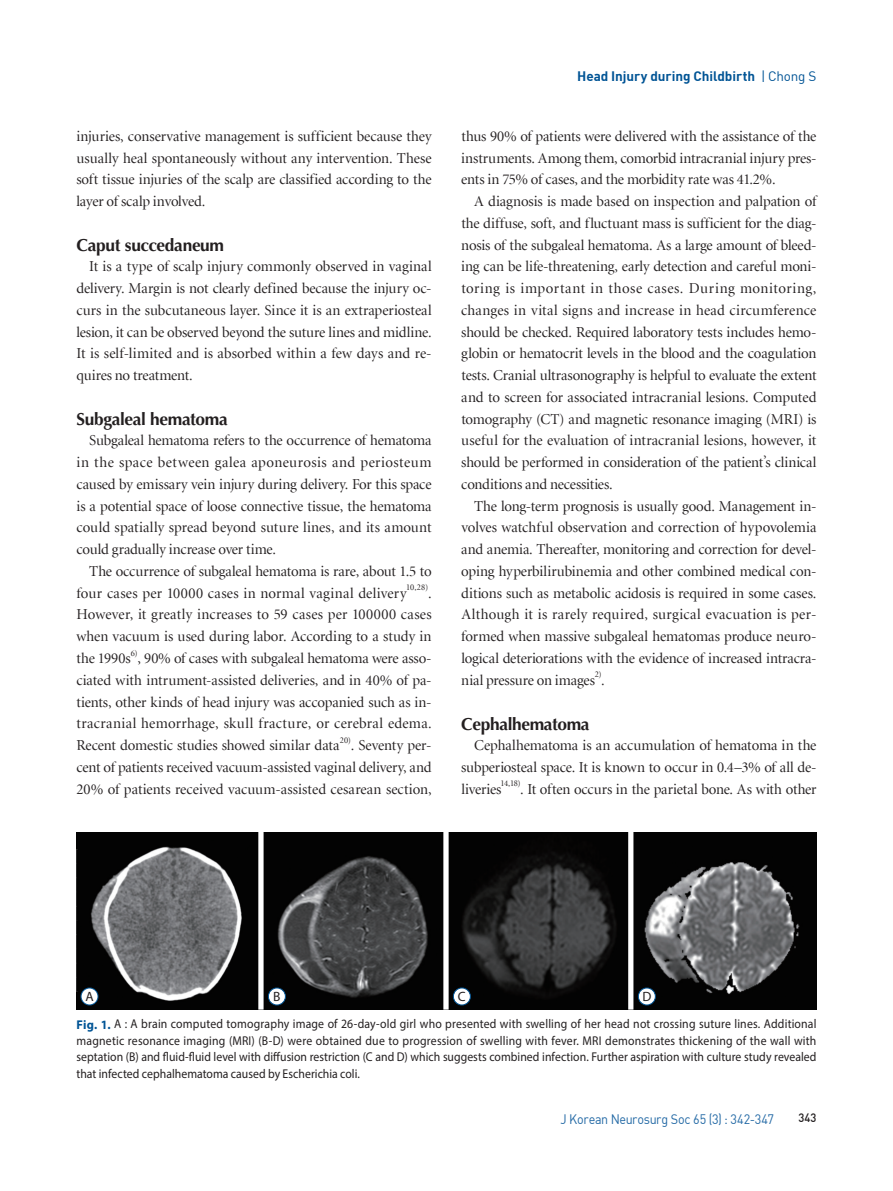
<style>
.page{position:relative;width:893px;height:1191px;background:#fff}
.page>*{position:absolute;margin:0;border:0;box-sizing:border-box;transform-origin:0 0}
.t1{font:700 17.25px "Optima";letter-spacing:-.015em;color:#231f20}
.t2{font:15px/21.8px "Minion LT Display";letter-spacing:-.005em;color:#231f20;text-align:justify}
.t3{font:700 13.5px "DIN";letter-spacing:-.005em;color:#005495}
.t4{font:13.5px "DIN";letter-spacing:-.02em;color:#2369a5;scale:.93 1}
.t5{font:13.5px "Myriad Pro";color:#231f20}
.t6{font:12.75px/16.5px "Myriad Pro";color:#231f20;text-align:justify;scale:.92 1}
.t7{font:12px "Dinmed";color:#231f20;scale:.93 1}
.t8{font:8.7px "Minion LT Display";letter-spacing:-.015em;color:#231f20}
.s1{font-weight:400}
.s2{font-weight:700;color:#005495}
</style>
<div class="page">
<img style="left:77px;top:832px;width:739px;height:177px">
<div style="left:81px;top:988px;width:17px;height:17px;background:#fff;border-radius:50%"></div>
<div style="left:81px;top:987px;width:17px;height:18px;border:1px solid #005495;border-radius:50%"></div>
<div style="left:258px;top:831px;width:6px;height:178px;background:#fff"></div>
<div style="left:443px;top:831px;width:6px;height:178px;background:#fff"></div>
<div style="left:628px;top:831px;width:5px;height:178px;background:#fff"></div>
<div style="left:268px;top:988px;width:17px;height:17px;background:#fff;border-radius:50%"></div>
<div style="left:268px;top:987px;width:18px;height:18px;border:1px solid #005495;border-radius:50%"></div>
<div style="left:453px;top:988px;width:17px;height:17px;background:#fff;border-radius:50%"></div>
<div style="left:453px;top:987px;width:18px;height:18px;border:1px solid #005495;border-radius:50%"></div>
<div style="left:638px;top:988px;width:17px;height:17px;background:#fff;border-radius:50%"></div>
<div style="left:638px;top:987px;width:18px;height:18px;border:1px solid #005495;border-radius:50%"></div>
<p class="t2" style="left:76px;top:126px;width:357px">injuries, conservative management is sufficient because they usually heal spontaneously without any intervention. These soft tissue injuries of the scalp are classified according to the layer of scalp involved.</p>
<p class="t1" style="left:76px;top:234px;width:149px">Caput succedaneum</p>
<p class="t2" style="left:76px;top:256px;width:357px;text-indent:13px">It is a type of scalp injury commonly observed in vaginal delivery. Margin is not clearly defined because the injury oc&shy;curs in the subcutaneous layer. Since it is an extraperiosteal lesion, it can be observed beyond the suture lines and midline.<br>It is self-limited and is absorbed within a few days and re&shy;quires no treatment.</p>
<p class="t1" style="left:76px;top:408px;width:153px">Subgaleal hematoma</p>
<p class="t2" style="left:76px;top:430px;width:357px;text-indent:13px">Subgaleal hematoma refers to the occurrence of hematoma in the space between galea aponeurosis and periosteum caused by emissary vein injury during delivery. For this space is a potential space of loose connective tissue, the hematoma could spatially spread beyond suture lines, and its amount could gradually increase over time.</p>
<p class="t2" style="left:77px;top:561px;width:357px;text-indent:13px">The occurrence of subgaleal hematoma is rare, about 1.5 to four cases per 10000 cases in normal vaginal delivery</p>
<p class="t8" style="left:406px;top:583px;width:24px">10,28)</p>
<p class="t2" style="left:76px;top:582px;width:357px;text-indent:352px">.<br>However, it greatly increases to 59 cases per 100000 cases when vacuum is used during labor. According to a study in the 1990s</p>
<p class="t8" style="left:131px;top:648px;width:9px">6)</p>
<p class="t2" style="left:76px;top:648px;width:357px;text-indent:61px">, 90% of cases with subgaleal hematoma were asso&shy;ciated with intrument-assisted deliveries, and in 40% of pa&shy;tients, other kinds of head injury was accopanied such as in&shy;tracranial hemorrhage, skull fracture, or cerebral edema.<br>Recent domestic studies showed similar data</p>
<p class="t8" style="left:340px;top:735px;width:13px">20)</p>
<p class="t2" style="left:76px;top:735px;width:357px;text-indent:274px">. Seventy per&shy;cent of patients received vacuum-assisted vaginal delivery, and 20% of patients received vacuum-assisted cesarean section,</p>
<p class="t3" style="left:577px;top:68px;width:241px">Head Injury during Childbirth <span class="s1">| Chong S</span></p>
<p class="t2" style="left:461px;top:126px;width:357px">thus 90% of patients were delivered with the assistance of the instruments. Among them, comorbid intracranial injury pres&shy;ents in 75% of cases, and the morbidity rate was 41.2%.</p>
<p class="t2" style="left:461px;top:191px;width:357px;text-indent:13px">A diagnosis is made based on inspection and palpation of the diffuse, soft, and fluctuant mass is sufficient for the diag&shy;nosis of the subgaleal hematoma. As a large amount of bleed&shy;ing can be life-threatening, early detection and careful moni&shy;toring is important in those cases. During monitoring, changes in vital signs and increase in head circumference should be checked. Required laboratory tests includes hemo&shy;globin or hematocrit levels in the blood and the coagulation tests. Cranial ultrasonography is helpful to evaluate the extent and to screen for associated intracranial lesions. Computed tomography (CT) and magnetic resonance imaging (MRI) is useful for the evaluation of intracranial lesions, however, it should be performed in consideration of the patient’s clinical conditions and necessities.</p>
<p class="t2" style="left:461px;top:495px;width:357px;text-indent:13px">The long-term prognosis is usually good. Management in&shy;volves watchful observation and correction of hypovolemia and anemia. Thereafter, monitoring and correction for devel&shy;oping hyperbilirubinemia and other combined medical con&shy;ditions such as metabolic acidosis is required in some cases.<br>Although it is rarely required, surgical evacuation is per&shy;formed when massive subgaleal hematomas produce neuro&shy;logical deteriorations with the evidence of increased intracra&shy;nial pressure on images .</p>
<p class="t8" style="left:595px;top:670px;width:8px">2)</p>
<p class="t1" style="left:461px;top:712px;width:130px">Cephalhematoma</p>
<p class="t2" style="left:461px;top:735px;width:357px;text-indent:13px">Cephalhematoma is an accumulation of hematoma in the subperiosteal space. It is known to occur in 0.4–3% of all de&shy;liveries</p>
<p class="t8" style="left:500px;top:779px;width:22px">14,18)</p>
<p class="t2" style="left:520px;top:778px;width:298px">. It often occurs in the parietal bone. As with other</p>
<p class="t5" style="left:85px;top:988px;width:10px">A</p>
<p class="t5" style="left:273px;top:988px;width:9px">B</p>
<p class="t5" style="left:458px;top:988px;width:9px">C</p>
<p class="t5" style="left:642px;top:988px;width:10px">D</p>
<p class="t6" style="left:77px;top:1015px;width:806px"><span class="s2">Fig. 1.</span> A : A brain computed tomography image of 26-day-old girl who presented with swelling of her head not crossing suture lines. Additional magnetic resonance imaging (MRI) (B-D) were obtained due to progression of swelling with fever. MRI demonstrates thickening of the wall with septation (B) and fluid-fluid level with diffusion restriction (C and D) which suggests combined infection. Further aspiration with culture study revealed that infected cephalhematoma caused by Escherichia coli.</p>
<p class="t4" style="left:560px;top:1110px;width:231px">J Korean Neurosurg Soc 65 (3) : 342-347</p>
<p class="t7" style="left:798px;top:1109px;width:21px">343</p>
</div>
